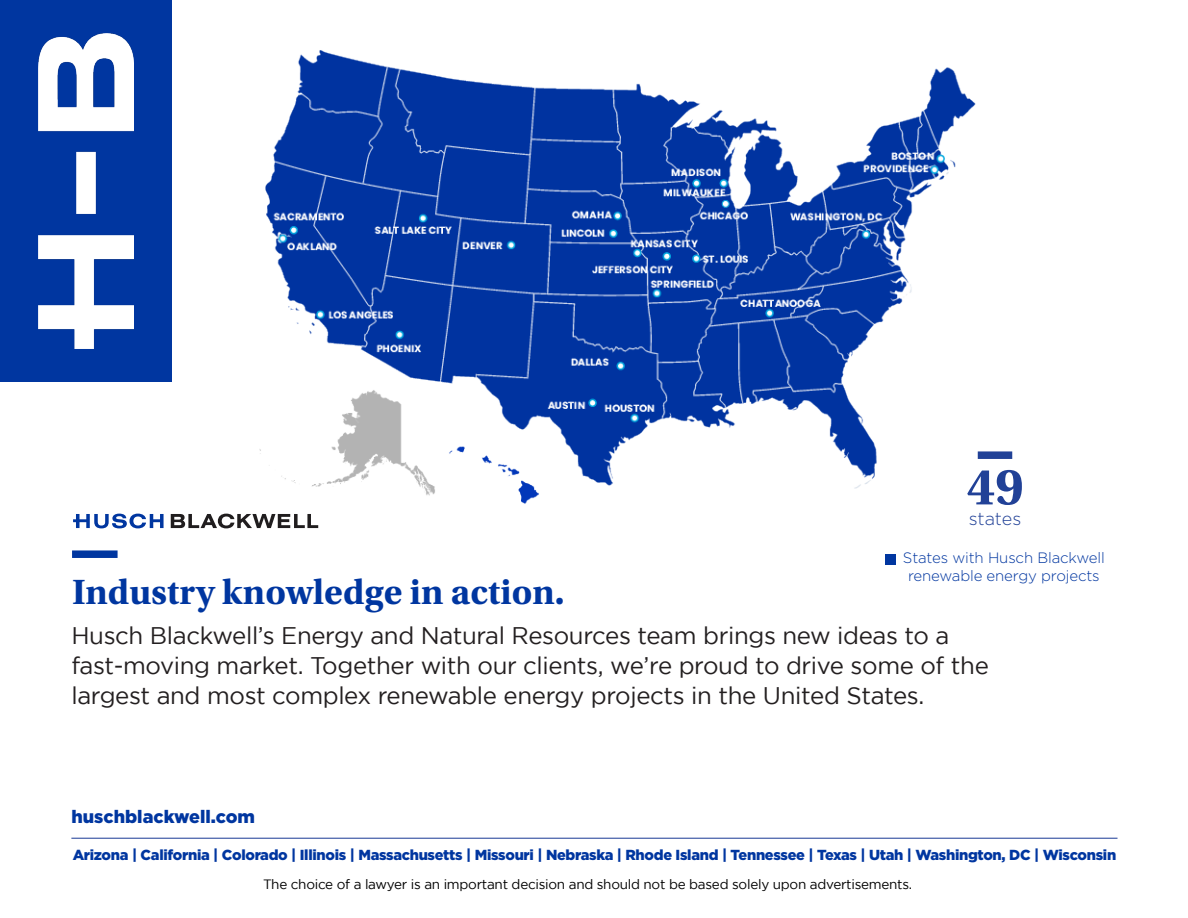
<style>
.page{position:relative;width:1188px;height:918px;background:#fff}
.page>*{position:absolute;margin:0;border:0;box-sizing:border-box;transform-origin:0 0}
.t1{font:700 54px "Utopia Std";color:#214197}
.t2{font:700 36.9px "Utopia Std";color:#0036a0}
.t3{font:24px/30px "Gotham";letter-spacing:-.015em;color:#231f20}
.t4{font:900 18px "Gotham";color:#0036a0}
.t5{font:300 18px "Gotham";letter-spacing:-.005em;color:#214197}
.t6{font:300 15px/18px "Gotham";letter-spacing:-.01em;color:#0036a0;text-align:center}
.t7{font:900 14.55px "Gotham";letter-spacing:-.02em;color:#0036a0}
.t8{font:13.5px "Gotham";letter-spacing:-.02em;color:#000}
</style>
<div class="page">
<svg style="left:73px;top:514px;width:91px;height:14px"></svg>
<svg style="left:171px;top:514px;width:70px;height:14px"></svg>
<div style="left:885px;top:554px;width:11px;height:10px;background:#0036a0"></div>
<div style="left:72px;top:550px;width:46px;height:8px;background:#0036a0"></div>
<div style="left:978px;top:451px;width:34px;height:8px;background:#214197"></div>
<hr style="left:71px;top:838px;width:1047px;height:1px;background:#214198">
<div style="left:0;top:0;width:172px;height:381px;background:#0036a0"></div>
<img style="left:38px;top:33px;width:96px;height:315px">
<img style="left:241px;top:50px;width:754px;height:479px">
<p class="t2" style="left:72px;top:571px;width:494px">Industry knowledge in action.</p>
<p class="t1" style="left:966px;top:456px;width:59px">49</p>
<p class="t5" style="left:969px;top:509px;width:54px">states</p>
<p class="t6" style="left:903px;top:548px;width:203px">States with Husch Blackwell renewable energy projects</p>
<p class="t3" style="left:71px;top:620px;width:919px">Husch Blackwell’s Energy and Natural Resources team brings new ideas to a fast-moving market. Together with our clients, we’re proud to drive some of the largest and most complex renewable energy projects in the United States.</p>
<p class="t4" style="left:71px;top:807px;width:185px">huschblackwell.com</p>
<p class="t7" style="left:73px;top:846px;width:1045px">Arizona | California | Colorado | Illinois | Massachusetts | Missouri | Nebraska | Rhode Island | Tennessee | Texas | Utah | Washington, DC | Wisconsin</p>
<p class="t8" style="left:263px;top:877px;width:651px">The choice of a lawyer is an important decision and should not be based solely upon advertisements.</p>
</div>
